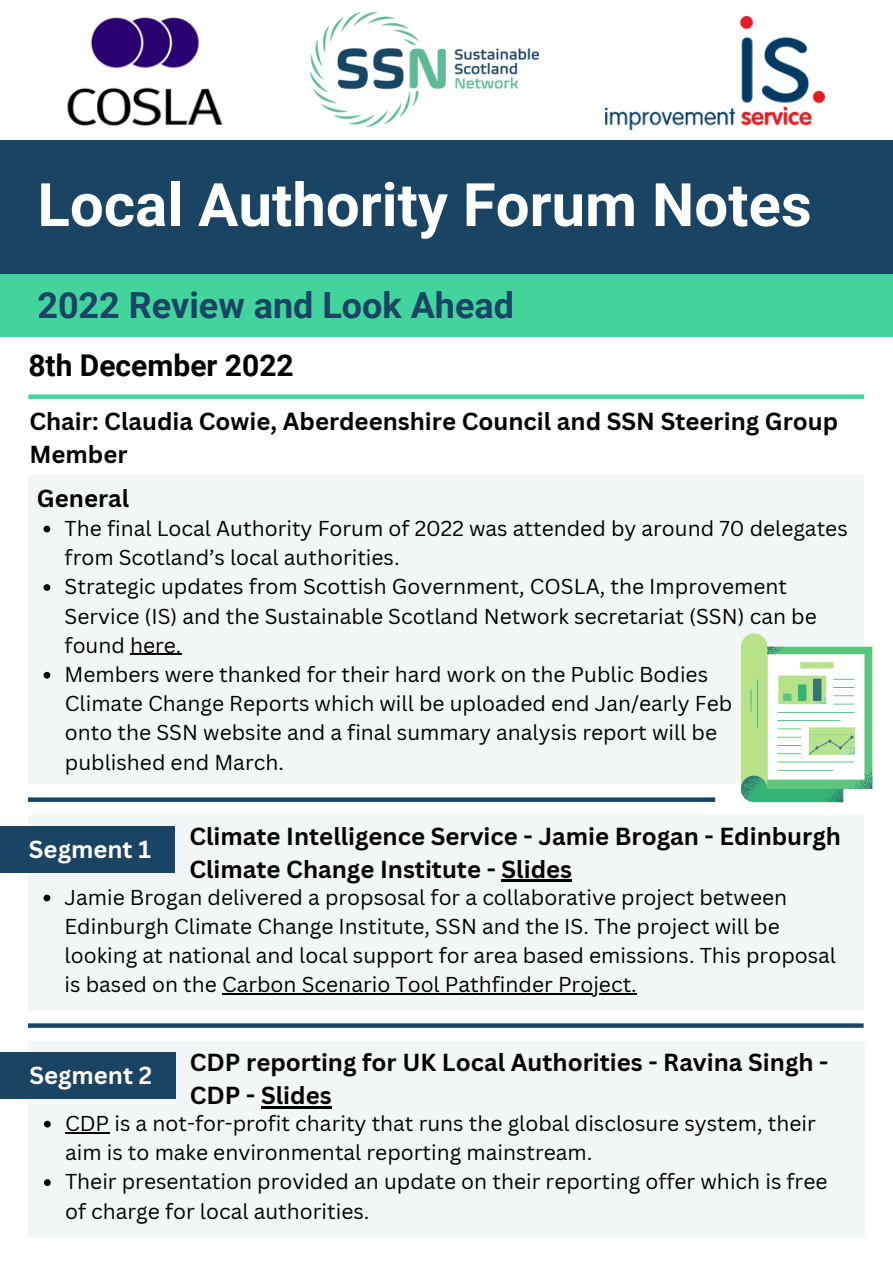
<style>
.page{position:relative;width:893px;height:1264px;background:#fff}
.page>*{position:absolute;margin:0;border:0;box-sizing:border-box;transform-origin:0 0}
.t1{font:700 60px "Roboto";color:#fff}
.t2{font:700 36px "Roboto";color:#194464}
.t3{font:700 30px "Roboto";color:#000}
.t4{font:700 24px/32.5px "Canva Sans";color:#000}
.t5{font:700 24px "Canva Sans";color:#fff}
.t6{font:21px/29.2px "Canva Sans";color:#000}
</style>
<div class="page">
<div style="left:0;top:139px;width:892px;height:134px;background:#194464"></div>
<div style="left:0;top:274px;width:892px;height:63px;background:#43d49d"></div>
<div style="left:28px;top:475px;width:835px;height:309px;background:#f3f6f7"></div>
<div style="left:28px;top:797px;width:687px;height:5px;background:#194464"></div>
<div style="left:28px;top:394px;width:836px;height:5px;background:#43d49d"></div>
<div style="left:28px;top:815px;width:835px;height:195px;background:#f3f6f7"></div>
<div style="left:0;top:826px;width:175px;height:46px;background:#194464"></div>
<img style="left:605px;top:17px;width:219px;height:112px">
<img style="left:310px;top:12px;width:228px;height:115px">
<img style="left:67px;top:16px;width:156px;height:110px">
<svg style="left:741px;top:633px;width:131px;height:169px"></svg>
<svg style="left:44px;top:525px;width:6px;height:7px"></svg>
<svg style="left:44px;top:584px;width:6px;height:7px"></svg>
<hr style="left:130px;top:654px;width:51px;height:1px;background:#000">
<svg style="left:44px;top:672px;width:6px;height:6px"></svg>
<svg style="left:44px;top:894px;width:6px;height:7px"></svg>
<hr style="left:222px;top:993px;width:409px;height:1px;background:#000">
<hr style="left:501px;top:879px;width:71px;height:3px;background:#000">
<svg style="left:28px;top:1023px;width:835px;height:4px;background:#2d5471"></svg>
<div style="left:28px;top:1041px;width:836px;height:195px;background:#f3f6f7"></div>
<div style="left:0;top:1052px;width:176px;height:46px;background:#194464"></div>
<svg style="left:44px;top:1120px;width:7px;height:7px"></svg>
<hr style="left:65px;top:1131px;width:44px;height:2px;background:#000">
<svg style="left:44px;top:1179px;width:7px;height:6px"></svg>
<hr style="left:261px;top:1105px;width:70px;height:3px;background:#000">
<h1 class="t1" style="left:37px;top:170px;width:775px">Local Authority Forum Notes</h1>
<h2 class="t2" style="left:37px;top:285px;width:478px">2022 Review and Look Ahead</h2>
<h3 class="t3" style="left:28px;top:348px;width:267px">8th December 2022</h3>
<p class="t4" style="left:29px;top:404px;width:810px">Chair: Claudia Cowie, Aberdeenshire Council and SSN Steering Group<br>Member</p>
<p class="t4" style="left:37px;top:481px;width:94px">General</p>
<p class="t6" style="left:65px;top:513px;width:784px">The final Local Authority Forum of 2022 was attended by around 70 delegates from Scotland’s local authorities.<br>Strategic updates from Scottish Government, COSLA, the Improvement Service (IS) and the Sustainable Scotland Network secretariat (SSN) can be found here.<br>Members were thanked for their hard work on the Public Bodies<br>Climate Change Reports which will be uploaded end Jan/early Feb<br>onto the SSN website and a final summary analysis report will be<br>published end March.</p>
<p class="t4" style="left:189px;top:819px;width:653px">Climate Intelligence Service - Jamie Brogan - Edinburgh<br>Climate Change Institute - Slides</p>
<p class="t5" style="left:29px;top:832px;width:123px">Segment 1</p>
<p class="t6" style="left:65px;top:882px;width:772px">Jamie Brogan delivered a propsosal for a collaborative project between Edinburgh Climate Change Institute, SSN and the IS. The project will be looking at national and local support for area based emissions. This proposal is based on the Carbon Scenario Tool Pathfinder Project.</p>
<p class="t4" style="left:190px;top:1045px;width:640px">CDP reporting for UK Local Authorities - Ravina Singh -<br>CDP - Slides</p>
<p class="t5" style="left:29px;top:1058px;width:124px">Segment 2</p>
<p class="t6" style="left:65px;top:1108px;width:763px">CDP is a not-for-profit charity that runs the global disclosure system, their aim is to make environmental reporting mainstream.<br>Their presentation provided an update on their reporting offer which is free of charge for local authorities.</p>
</div>
